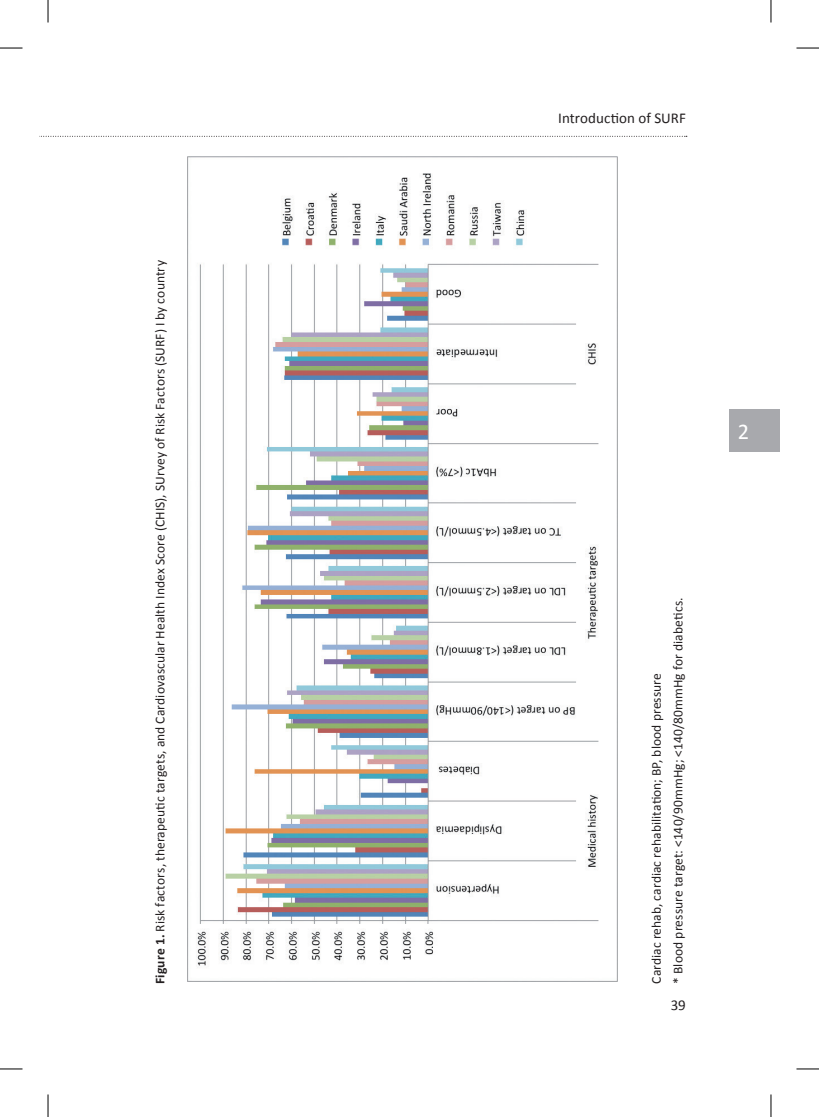
<style>
.page{position:relative;width:819px;height:1117px;background:#fff}
.page>*{position:absolute;margin:0;border:0;box-sizing:border-box;transform-origin:0 0}
.t1{font:22.5px "Calibri";color:#fff}
.t2{font:15px "Calibri";color:#231f20}
.t3{font:13.5px/21.8px "Calibri";letter-spacing:.005em;color:#231f20}
.s1{font-weight:700}
</style>
<div class="page">
<svg style="left:40px;top:136px;width:647px;height:1px"></svg>
<img style="left:188px;top:156px;width:430px;height:825px">
<div style="left:729px;top:409px;width:50px;height:43px;background:#a8a9ad"></div>
<svg style="left:0;top:48px;width:22px;height:1px"></svg>
<svg style="left:796px;top:48px;width:23px;height:1px"></svg>
<svg style="left:0;top:1068px;width:22px;height:1px"></svg>
<svg style="left:796px;top:1068px;width:23px;height:1px"></svg>
<svg style="left:48px;top:0;width:1px;height:23px"></svg>
<svg style="left:48px;top:1094px;width:1px;height:22px"></svg>
<svg style="left:771px;top:0;width:1px;height:23px"></svg>
<svg style="left:771px;top:1094px;width:1px;height:22px"></svg>
<p class="t3" style="left:149px;top:983px;width:725px;rotate:-90deg"><span class="s1">Figure 1.</span> Risk factors, therapeutic targets, and Cardiovascular Health Index Score (CHIS), SUrvey of Risk Factors (SURF) I by country</p>
<p class="t2" style="left:558px;top:108px;width:129px">Introduction of SURF</p>
<h1 class="t1" style="left:738px;top:416px;width:13px">2</h1>
<p class="t3" style="left:645px;top:983px;width:388px;rotate:-90deg">Cardiac rehab, cardiac rehabilitation; BP, blood pressure<br>* Blood pressure target: &lt;140/90mmHg; &lt;140/80mmHg for diabetics.</p>
<p class="t2" style="left:671px;top:994px;width:17px">39</p>
</div>
